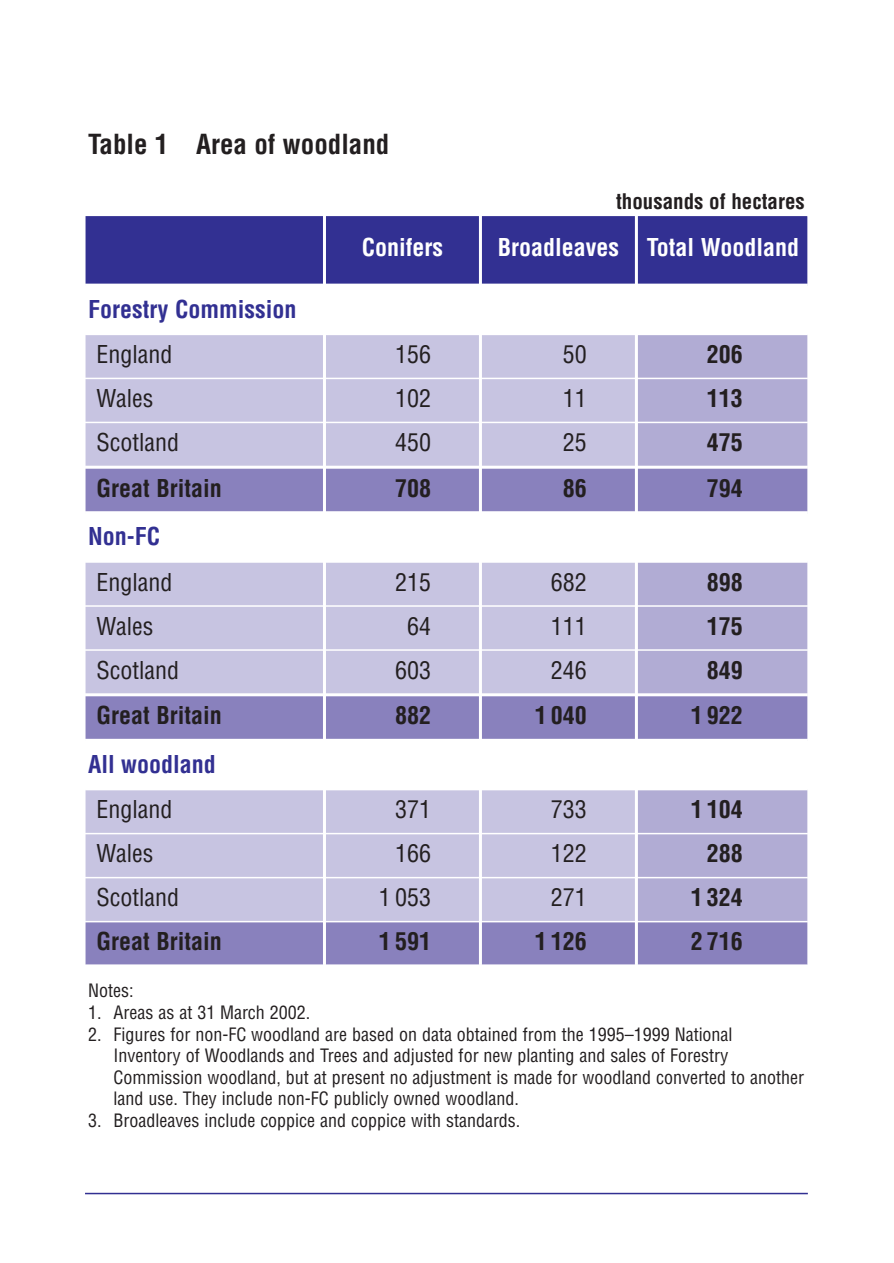
<style>
.page{position:relative;width:894px;height:1263px;background:#fff}
.page>*{position:absolute;margin:0;border:0;box-sizing:border-box;transform-origin:0 0}
.t1{font:700 condensed 27px "Helvetica";color:#231f20}
.t2{font:condensed 24px "Helvetica";color:#231f20}
.t3{font:700 condensed 24px "Helvetica";color:#231f20}
.t4{font:700 condensed 24px "Helvetica";color:#323092}
.t5{font:700 condensed 24px "Helvetica";color:#fff}
.t6{font:700 condensed 21px "Helvetica";color:#231f20}
.t7{font:condensed 18px/21.6px "Helvetica";color:#231f20}
</style>
<div class="page">
<div style="left:85px;top:216px;width:239px;height:71px;background:#323092"></div>
<div style="left:324px;top:216px;width:156px;height:71px;background:#323092"></div>
<div style="left:480px;top:216px;width:156px;height:71px;background:#323092"></div>
<div style="left:636px;top:216px;width:172px;height:71px;background:#323092"></div>
<div style="left:85px;top:334px;width:239px;height:44px;background:#c7c4e1"></div>
<div style="left:324px;top:334px;width:156px;height:44px;background:#c7c4e1"></div>
<div style="left:480px;top:334px;width:156px;height:44px;background:#c7c4e1"></div>
<div style="left:636px;top:334px;width:172px;height:44px;background:#b1acd4"></div>
<div style="left:85px;top:378px;width:239px;height:44px;background:#c7c4e1"></div>
<div style="left:324px;top:378px;width:156px;height:44px;background:#c7c4e1"></div>
<div style="left:480px;top:378px;width:156px;height:44px;background:#c7c4e1"></div>
<div style="left:636px;top:378px;width:172px;height:44px;background:#b1acd4"></div>
<div style="left:85px;top:422px;width:239px;height:45px;background:#c7c4e1"></div>
<div style="left:324px;top:422px;width:156px;height:45px;background:#c7c4e1"></div>
<div style="left:480px;top:422px;width:156px;height:45px;background:#c7c4e1"></div>
<div style="left:636px;top:422px;width:172px;height:45px;background:#b1acd4"></div>
<div style="left:85px;top:467px;width:239px;height:47px;background:#8981bd"></div>
<div style="left:324px;top:467px;width:156px;height:47px;background:#8981bd"></div>
<div style="left:480px;top:467px;width:156px;height:47px;background:#8981bd"></div>
<div style="left:636px;top:467px;width:172px;height:47px;background:#8981bd"></div>
<div style="left:85px;top:561px;width:239px;height:45px;background:#c7c4e1"></div>
<div style="left:324px;top:561px;width:156px;height:45px;background:#c7c4e1"></div>
<div style="left:480px;top:561px;width:156px;height:45px;background:#c7c4e1"></div>
<div style="left:636px;top:561px;width:172px;height:45px;background:#b1acd4"></div>
<div style="left:85px;top:606px;width:239px;height:44px;background:#c7c4e1"></div>
<div style="left:324px;top:606px;width:156px;height:44px;background:#c7c4e1"></div>
<div style="left:480px;top:606px;width:156px;height:44px;background:#c7c4e1"></div>
<div style="left:636px;top:606px;width:172px;height:44px;background:#b1acd4"></div>
<div style="left:85px;top:650px;width:239px;height:45px;background:#c7c4e1"></div>
<div style="left:324px;top:650px;width:156px;height:45px;background:#c7c4e1"></div>
<div style="left:480px;top:650px;width:156px;height:45px;background:#c7c4e1"></div>
<div style="left:636px;top:650px;width:172px;height:45px;background:#b1acd4"></div>
<div style="left:85px;top:695px;width:239px;height:47px;background:#8981bd"></div>
<div style="left:324px;top:695px;width:156px;height:47px;background:#8981bd"></div>
<div style="left:480px;top:695px;width:156px;height:47px;background:#8981bd"></div>
<div style="left:636px;top:695px;width:172px;height:47px;background:#8981bd"></div>
<div style="left:85px;top:789px;width:239px;height:45px;background:#c7c4e1"></div>
<div style="left:324px;top:789px;width:156px;height:45px;background:#c7c4e1"></div>
<div style="left:480px;top:789px;width:156px;height:45px;background:#c7c4e1"></div>
<div style="left:636px;top:789px;width:172px;height:45px;background:#b1acd4"></div>
<div style="left:85px;top:834px;width:239px;height:44px;background:#c7c4e1"></div>
<div style="left:324px;top:834px;width:156px;height:44px;background:#c7c4e1"></div>
<div style="left:480px;top:834px;width:156px;height:44px;background:#c7c4e1"></div>
<div style="left:636px;top:834px;width:172px;height:44px;background:#b1acd4"></div>
<div style="left:85px;top:878px;width:239px;height:44px;background:#c7c4e1"></div>
<div style="left:324px;top:878px;width:156px;height:44px;background:#c7c4e1"></div>
<div style="left:480px;top:878px;width:156px;height:44px;background:#c7c4e1"></div>
<div style="left:636px;top:878px;width:172px;height:44px;background:#b1acd4"></div>
<div style="left:85px;top:922px;width:239px;height:43px;background:#8981bd"></div>
<div style="left:324px;top:922px;width:156px;height:43px;background:#8981bd"></div>
<div style="left:480px;top:922px;width:156px;height:43px;background:#8981bd"></div>
<div style="left:636px;top:922px;width:172px;height:43px;background:#8981bd"></div>
<hr style="left:85px;top:216px;width:1px;height:749px;background:#fff">
<hr style="left:323px;top:216px;width:3px;height:74px;background:#fff">
<hr style="left:323px;top:332px;width:3px;height:185px;background:#fff">
<hr style="left:323px;top:560px;width:3px;height:405px;background:#fff">
<hr style="left:479px;top:216px;width:3px;height:74px;background:#fff">
<hr style="left:479px;top:332px;width:3px;height:185px;background:#fff">
<hr style="left:479px;top:560px;width:3px;height:405px;background:#fff">
<hr style="left:635px;top:216px;width:3px;height:74px;background:#fff">
<hr style="left:635px;top:332px;width:3px;height:185px;background:#fff">
<hr style="left:635px;top:560px;width:3px;height:405px;background:#fff">
<hr style="left:807px;top:216px;width:1px;height:749px;background:#fff">
<div style="left:85px;top:284px;width:723px;height:6px;background:#fff"></div>
<hr style="left:85px;top:332px;width:723px;height:3px;background:#fff">
<hr style="left:85px;top:378px;width:723px;height:1px;background:#fff">
<hr style="left:85px;top:422px;width:723px;height:1px;background:#fff">
<hr style="left:85px;top:466px;width:723px;height:3px;background:#fff">
<div style="left:85px;top:511px;width:723px;height:6px;background:#fff"></div>
<hr style="left:85px;top:560px;width:723px;height:3px;background:#fff">
<hr style="left:85px;top:605px;width:723px;height:2px;background:#fff">
<hr style="left:85px;top:649px;width:723px;height:2px;background:#fff">
<hr style="left:85px;top:693px;width:723px;height:3px;background:#fff">
<div style="left:85px;top:739px;width:723px;height:6px;background:#fff"></div>
<hr style="left:85px;top:787px;width:723px;height:3px;background:#fff">
<hr style="left:85px;top:833px;width:723px;height:1px;background:#fff">
<hr style="left:85px;top:877px;width:723px;height:1px;background:#fff">
<hr style="left:85px;top:921px;width:723px;height:1px;background:#fff">
<hr style="left:85px;top:964px;width:723px;height:1px;background:#fff">
<hr style="left:85px;top:1193px;width:723px;height:1px;background:#323092">
<h1 class="t1" style="left:88px;top:134px;width:303px">Table 1 Area of woodland</h1>
<p class="t6" style="left:616px;top:193px;width:190px">thousands of hectares</p>
<h2 class="t5" style="left:362px;top:238px;width:83px">Conifers</h2>
<h2 class="t5" style="left:498px;top:238px;width:303px">Broadleaves Total Woodland</h2>
<h2 class="t4" style="left:88px;top:300px;width:210px">Forestry Commission</h2>
<h2 class="t2" style="left:97px;top:345px;width:77px">England</h2>
<h2 class="t2" style="left:395px;top:345px;width:37px">156</h2>
<h2 class="t2" style="left:563px;top:345px;width:25px">50</h2>
<h2 class="t3" style="left:707px;top:345px;width:37px">206</h2>
<h2 class="t2" style="left:97px;top:389px;width:58px">Wales</h2>
<h2 class="t2" style="left:395px;top:389px;width:37px">102</h2>
<h2 class="t2" style="left:563px;top:389px;width:25px">11</h2>
<h2 class="t3" style="left:707px;top:389px;width:37px">113</h2>
<h2 class="t2" style="left:97px;top:433px;width:84px">Scotland</h2>
<h2 class="t2" style="left:395px;top:433px;width:37px">450</h2>
<h2 class="t2" style="left:563px;top:433px;width:25px">25</h2>
<h2 class="t3" style="left:707px;top:433px;width:37px">475</h2>
<h2 class="t3" style="left:97px;top:479px;width:127px">Great Britain</h2>
<h2 class="t3" style="left:395px;top:479px;width:37px">708</h2>
<h2 class="t3" style="left:563px;top:479px;width:25px">86</h2>
<h2 class="t3" style="left:707px;top:479px;width:37px">794</h2>
<h2 class="t4" style="left:88px;top:527px;width:73px">Non-FC</h2>
<h2 class="t2" style="left:97px;top:573px;width:77px">England</h2>
<h2 class="t2" style="left:395px;top:573px;width:37px">215</h2>
<h2 class="t2" style="left:551px;top:573px;width:37px">682</h2>
<h2 class="t3" style="left:707px;top:573px;width:37px">898</h2>
<h2 class="t2" style="left:97px;top:617px;width:58px">Wales</h2>
<h2 class="t2" style="left:407px;top:617px;width:25px">64</h2>
<h2 class="t2" style="left:551px;top:617px;width:37px">111</h2>
<h2 class="t3" style="left:707px;top:617px;width:37px">175</h2>
<h2 class="t2" style="left:97px;top:661px;width:84px">Scotland</h2>
<h2 class="t2" style="left:395px;top:661px;width:37px">603</h2>
<h2 class="t2" style="left:551px;top:661px;width:37px">246</h2>
<h2 class="t3" style="left:707px;top:661px;width:37px">849</h2>
<h2 class="t3" style="left:97px;top:706px;width:127px">Great Britain</h2>
<h2 class="t3" style="left:395px;top:706px;width:37px">882</h2>
<h2 class="t3" style="left:535px;top:706px;width:54px">1 040</h2>
<h2 class="t3" style="left:691px;top:706px;width:54px">1 922</h2>
<h2 class="t4" style="left:88px;top:755px;width:129px">All woodland</h2>
<h2 class="t2" style="left:97px;top:800px;width:77px">England</h2>
<h2 class="t2" style="left:395px;top:800px;width:37px">371</h2>
<h2 class="t2" style="left:551px;top:800px;width:37px">733</h2>
<h2 class="t3" style="left:691px;top:800px;width:54px">1 104</h2>
<h2 class="t2" style="left:97px;top:844px;width:58px">Wales</h2>
<h2 class="t2" style="left:395px;top:844px;width:37px">166</h2>
<h2 class="t2" style="left:551px;top:844px;width:37px">122</h2>
<h2 class="t3" style="left:707px;top:844px;width:37px">288</h2>
<h2 class="t2" style="left:97px;top:888px;width:84px">Scotland</h2>
<h2 class="t2" style="left:379px;top:888px;width:54px">1 053</h2>
<h2 class="t2" style="left:551px;top:888px;width:37px">271</h2>
<h2 class="t3" style="left:691px;top:888px;width:54px">1 324</h2>
<h2 class="t3" style="left:97px;top:932px;width:127px">Great Britain</h2>
<h2 class="t3" style="left:379px;top:932px;width:54px">1 591</h2>
<h2 class="t3" style="left:535px;top:932px;width:54px">1 126</h2>
<h2 class="t3" style="left:691px;top:932px;width:54px">2 716</h2>
<p class="t7" style="left:88px;top:982px;width:47px">Notes:</p>
<p class="t7" style="left:88px;top:1003px;width:224px">1. Areas as at 31 March 2002.</p>
<p class="t7" style="left:114px;top:1025px;width:692px;text-indent:-26px">2. Figures for non-FC woodland are based on data obtained from the 1995–1999 National Inventory of Woodlands and Trees and adjusted for new planting and sales of Forestry Commission woodland, but at present no adjustment is made for woodland converted to another land use. They include non-FC publicly owned woodland.</p>
<p class="t7" style="left:88px;top:1111px;width:434px">3. Broadleaves include coppice and coppice with standards.</p>
</div>
